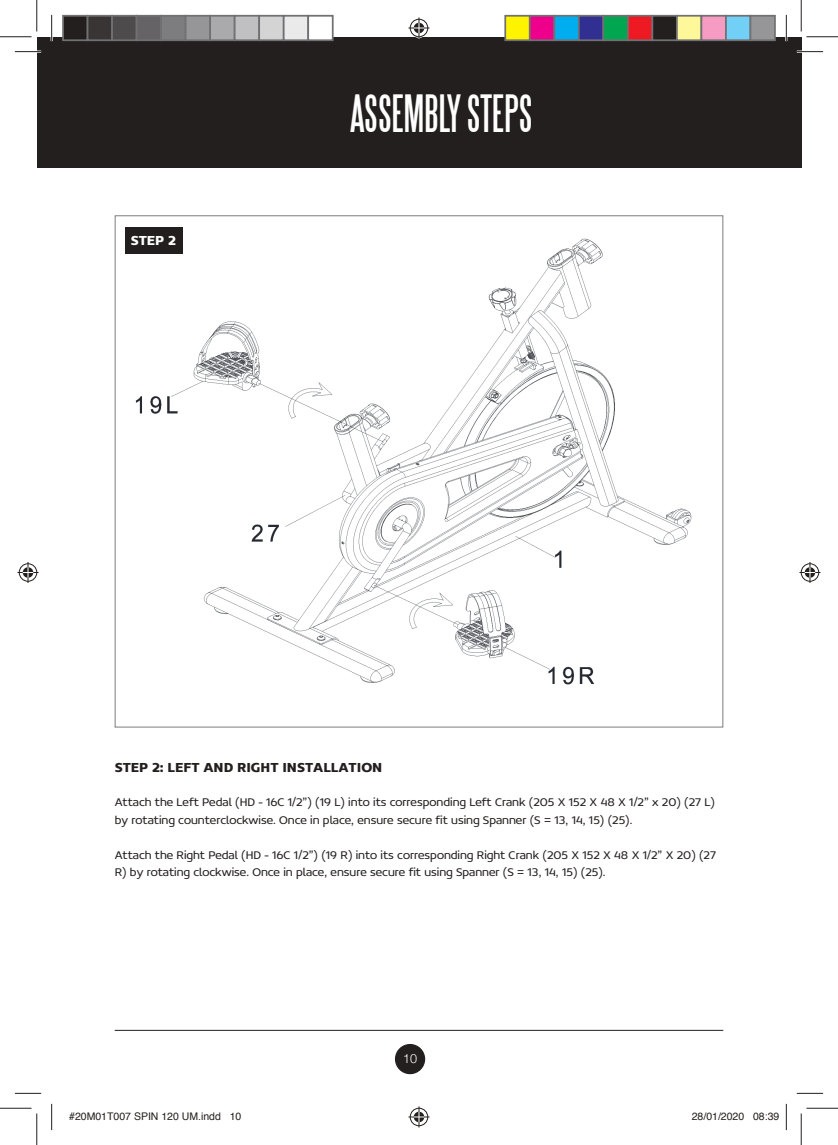
<style>
.page{position:relative;width:838px;height:1145px;background:#fff}
.page>*{position:absolute;margin:0;border:0;box-sizing:border-box;transform-origin:0 0}
.t1{font:47.25px "Steelfish";color:#fff}
.t2{font:700 14px "Concord";color:#241f1f}
.t3{font:700 14px "Concord";color:#fff}
.t4{font:300 12.6px "Helvetica Neue";color:#fff}
.t5{font:300 12.25px/17.5px "Concord";color:#241f1f}
.t6{font:10.5px "Helvetica";color:#241f1f}
</style>
<div class="page">
<div style="left:395px;top:1045px;width:29px;height:29px;background:#241f1f;border-radius:50%"></div>
<div style="left:395px;top:1044px;width:30px;height:30px;border:1px solid #241f1f;border-radius:50%"></div>
<div style="left:37px;top:37px;width:764px;height:131px;background:#241f1f"></div>
<hr style="left:115px;top:1030px;width:608px;height:1px;background:#241f1f">
<img style="left:135px;top:230px;width:557px;height:455px">
<div style="left:279px;top:219px;width:152px;height:31px;background:#fff"></div>
<div style="left:125px;top:227px;width:57px;height:27px;background:#241f1f"></div>
<hr style="left:15px;top:51px;width:26px;height:2px;background:#fff">
<hr style="left:796px;top:51px;width:27px;height:2px;background:#fff">
<hr style="left:51px;top:15px;width:2px;height:26px;background:#fff">
<hr style="left:785px;top:15px;width:2px;height:26px;background:#fff">
<svg style="left:15px;top:51px;width:26px;height:1px"></svg>
<svg style="left:796px;top:51px;width:27px;height:1px"></svg>
<svg style="left:15px;top:1093px;width:26px;height:1px"></svg>
<svg style="left:796px;top:1093px;width:27px;height:1px"></svg>
<svg style="left:51px;top:15px;width:1px;height:26px"></svg>
<svg style="left:51px;top:1104px;width:1px;height:26px"></svg>
<svg style="left:786px;top:15px;width:1px;height:26px"></svg>
<svg style="left:786px;top:1104px;width:1px;height:26px"></svg>
<hr style="left:0;top:36px;width:32px;height:1px;background:#241f1f">
<hr style="left:806px;top:36px;width:31px;height:1px;background:#241f1f">
<hr style="left:0;top:1108px;width:32px;height:1px;background:#241f1f">
<hr style="left:806px;top:1108px;width:31px;height:1px;background:#241f1f">
<hr style="left:36px;top:0;width:1px;height:31px;background:#241f1f">
<hr style="left:36px;top:1113px;width:1px;height:32px;background:#241f1f">
<hr style="left:800px;top:0;width:1px;height:31px;background:#241f1f">
<hr style="left:800px;top:1113px;width:1px;height:32px;background:#241f1f">
<svg style="left:408px;top:18px;width:21px;height:21px"></svg>
<svg style="left:408px;top:1106px;width:21px;height:21px"></svg>
<svg style="left:18px;top:562px;width:21px;height:21px"></svg>
<svg style="left:799px;top:562px;width:21px;height:21px"></svg>
<div style="left:63px;top:16px;width:25px;height:24px;background:#241f1f"></div>
<div style="left:62px;top:15px;width:26px;height:26px;border:2px solid #717072"></div>
<div style="left:88px;top:16px;width:24px;height:24px;background:#393535"></div>
<div style="left:87px;top:15px;width:26px;height:26px;border:2px solid #717072"></div>
<div style="left:112px;top:16px;width:25px;height:24px;background:#4e4b4c"></div>
<div style="left:111px;top:15px;width:26px;height:26px;border:2px solid #717072"></div>
<div style="left:137px;top:16px;width:24px;height:24px;background:#656365"></div>
<div style="left:136px;top:15px;width:26px;height:26px;border:2px solid #717072"></div>
<div style="left:161px;top:16px;width:25px;height:24px;background:#7d7c7e"></div>
<div style="left:160px;top:15px;width:26px;height:26px;border:2px solid #717072"></div>
<div style="left:186px;top:16px;width:24px;height:24px;background:#969698"></div>
<div style="left:185px;top:15px;width:26px;height:26px;border:2px solid #717072"></div>
<div style="left:210px;top:16px;width:25px;height:24px;background:#aaaaac"></div>
<div style="left:209px;top:15px;width:26px;height:26px;border:2px solid #717072"></div>
<div style="left:235px;top:16px;width:24px;height:24px;background:#c0bfc1"></div>
<div style="left:234px;top:15px;width:26px;height:26px;border:2px solid #717072"></div>
<div style="left:259px;top:16px;width:25px;height:24px;background:#d5d4d5"></div>
<div style="left:258px;top:15px;width:26px;height:26px;border:2px solid #717072"></div>
<div style="left:284px;top:16px;width:24px;height:24px;background:#ebeaea"></div>
<div style="left:283px;top:15px;width:26px;height:26px;border:2px solid #717072"></div>
<div style="left:308px;top:16px;width:25px;height:24px;background:#fff"></div>
<div style="left:307px;top:15px;width:26px;height:26px;border:2px solid #717072"></div>
<div style="left:505px;top:16px;width:24px;height:24px;background:#fff300"></div>
<div style="left:504px;top:15px;width:26px;height:26px;border:2px solid #717072"></div>
<div style="left:529px;top:16px;width:25px;height:24px;background:#ee008c"></div>
<div style="left:529px;top:15px;width:26px;height:26px;border:2px solid #717072"></div>
<div style="left:554px;top:16px;width:24px;height:24px;background:#00aeef"></div>
<div style="left:553px;top:15px;width:26px;height:26px;border:2px solid #717072"></div>
<div style="left:578px;top:16px;width:25px;height:24px;background:#313092"></div>
<div style="left:578px;top:15px;width:26px;height:26px;border:2px solid #717072"></div>
<div style="left:603px;top:16px;width:24px;height:24px;background:#00a650"></div>
<div style="left:602px;top:15px;width:26px;height:26px;border:2px solid #717072"></div>
<div style="left:627px;top:16px;width:25px;height:24px;background:#ef1923"></div>
<div style="left:627px;top:15px;width:26px;height:26px;border:2px solid #717072"></div>
<div style="left:652px;top:16px;width:24px;height:24px;background:#241f1f"></div>
<div style="left:651px;top:15px;width:26px;height:26px;border:2px solid #717072"></div>
<div style="left:676px;top:16px;width:25px;height:24px;background:#fff89a"></div>
<div style="left:676px;top:15px;width:26px;height:26px;border:2px solid #717072"></div>
<div style="left:701px;top:16px;width:24px;height:24px;background:#f69bc2"></div>
<div style="left:700px;top:15px;width:26px;height:26px;border:2px solid #717072"></div>
<div style="left:725px;top:16px;width:25px;height:24px;background:#72d0f6"></div>
<div style="left:725px;top:15px;width:26px;height:26px;border:2px solid #717072"></div>
<div style="left:750px;top:16px;width:24px;height:24px;background:#969698"></div>
<div style="left:749px;top:15px;width:26px;height:26px;border:2px solid #717072"></div>
<p class="t3" style="left:131px;top:232px;width:47px">STEP 2</p>
<h1 class="t1" style="left:350px;top:88px;width:184px">ASSEMBLY STEPS</h1>
<p class="t2" style="left:115px;top:759px;width:269px">STEP 2: LEFT AND RIGHT INSTALLATION</p>
<p class="t5" style="left:115px;top:793px;width:601px">Attach the Left Pedal (HD - 16C 1/2”) (19 L) into its corresponding Left Crank (205 X 152 X 48 X 1/2” x 20) (27 L) by rotating counterclockwise. Once in place, ensure secure fit using Spanner (S = 13, 14, 15) (25).</p>
<p class="t5" style="left:115px;top:846px;width:602px">Attach the Right Pedal (HD - 16C 1/2”) (19 R) into its corresponding Right Crank (205 X 152 X 48 X 1/2” X 20) (27<br>R) by rotating clockwise. Once in place, ensure secure fit using Spanner (S = 13, 14, 15) (25).</p>
<p class="t4" style="left:403px;top:1049px;width:16px">10</p>
<p class="t6" style="left:69px;top:1108px;width:174px">#20M01T007 SPIN 120 UM.indd 10</p>
<p class="t6" style="left:691px;top:1108px;width:89px">28/01/2020 08:39</p>
</div>
